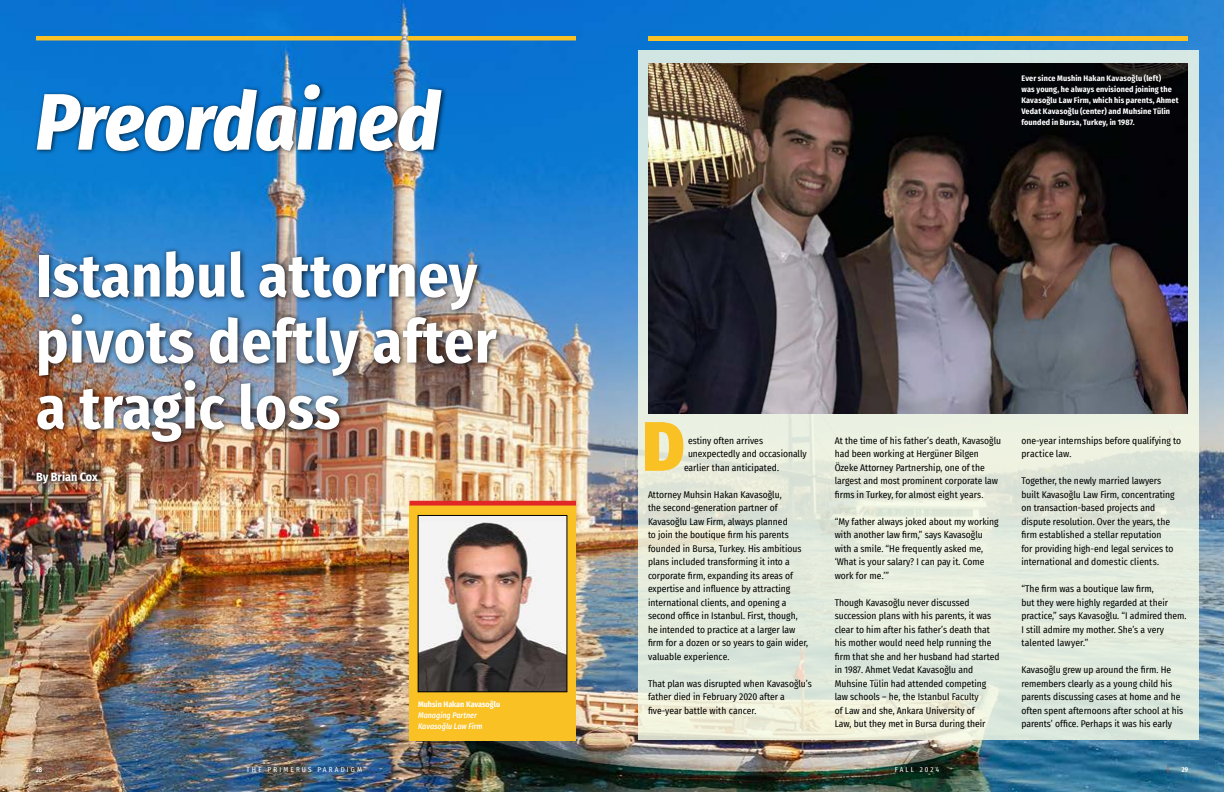
<style>
.page{position:relative;width:1224px;height:792px;background:#fff}
.page>*{position:absolute;margin:0;border:0;box-sizing:border-box;transform-origin:0 0}
.Main_Heading{font:italic 800 80px "Fira Sans Condensed";letter-spacing:-.005em;color:#fff}
.t1{font:900 70px "Fira Sans Condensed";color:#f9c124}
.Subheading{font:700 60px/66px "Fira Sans Condensed";letter-spacing:.01em;color:#fff}
.Author_Copy{font:700 12px "Fira Sans Condensed";color:#fff}
.Paradigm_Body_Copy{font:9.5px/13.5px "Fira Sans Condensed";color:#000}
.t2{font:700 8px/11px "Fira Sans Condensed";letter-spacing:.015em;color:#fff}
.t3{font:italic 500 8px "Fira Sans Condensed";color:#fff}
.t4{font:7px "Fira Sans Condensed";letter-spacing:.31em;color:#fff}
.t5{font:600 extra-condensed 7px "Fira Sans";color:#fff}
.t6{font:7px "Fira Sans Condensed";color:#ee3124}
.s1{font-family:"Fira Sans Condensed";font-weight:400;font-stretch:normal;color:#ee3124}
</style>
<div class="page">
<img style="left:0;top:0;width:1224px;height:792px">
<svg style="left:639px;top:50px;width:560px;height:690px;background:#e3ebdc"></svg>
<hr style="left:36px;top:36px;width:540px;height:4px;background:#f9c124">
<div style="left:34px;top:82px;width:414px;height:74px;background:#000;opacity:.75"></div>
<div style="left:32px;top:247px;width:471px;height:243px;background:#000;opacity:.75"></div>
<hr style="left:648px;top:36px;width:540px;height:4px;background:#f9c124">
<div style="left:410px;top:503px;width:166px;height:237px;background:#f9c124"></div>
<img style="left:420px;top:517px;width:145px;height:173px">
<div style="left:418px;top:515px;width:149px;height:177px;border:1px solid #000"></div>
<div style="left:410px;top:501px;width:166px;height:5px;background:#e02926"></div>
<img style="left:648px;top:63px;width:540px;height:351px">
<p class="Main_Heading" style="left:36px;top:53px;width:405px">Preordained</p>
<p class="Subheading" style="left:36px;top:239px;width:462px">Istanbul attorney pivots deftly after</p>
<p class="Subheading" style="left:36px;top:371px;width:306px">a tragic loss</p>
<p class="Author_Copy" style="left:36px;top:466px;width:63px">By Brian Cox</p>
<p class="t5" style="left:36px;top:763px;width:19px">28 <span class="s1">|</span></p>
<p class="t4" style="left:247px;top:764px;width:120px">THE PRIMERUS PARADIGM<sup>™</sup></p>
<p class="t2" style="left:418px;top:698px;width:84px">Muhsin Hakan Kavasoğlu</p>
<p class="t3" style="left:418px;top:709px;width:60px">Managing Partner</p>
<p class="t3" style="left:418px;top:720px;width:66px">Kavasoğlu Law Firm</p>
<p class="t2" style="left:1021px;top:72px;width:158px">Ever since Mushin Hakan Kavasoğlu (left)<br>was young, he always envisioned joining the Kavasoğlu Law Firm, which his parents, Ahmet Vedat Kavasoğlu (center) and Muhsine Tülin founded in Bursa, Turkey, in 1987.</p>
<p class="t1" style="left:643px;top:384px;width:44px">D</p>
<p class="Paradigm_Body_Copy" style="left:688px;top:433px;width:77px">estiny often arrives</p>
<p class="Paradigm_Body_Copy" style="left:688px;top:447px;width:120px">unexpectedly and occasionally</p>
<p class="Paradigm_Body_Copy" style="left:684px;top:460px;width:97px">earlier than anticipated.</p>
<p class="Paradigm_Body_Copy" style="left:648px;top:487px;width:162px">Attorney Muhsin Hakan Kavasoğlu,<br>the second-generation partner of Kavasoğlu Law Firm, always planned<br>to join the boutique firm his parents founded in Bursa, Turkey. His ambitious plans included transforming it into a corporate firm, expanding its areas of expertise and influence by attracting international clients, and opening a second office in Istanbul. First, though, he intended to practice at a larger law firm for a dozen or so years to gain wider, valuable experience.</p>
<p class="Paradigm_Body_Copy" style="left:648px;top:676px;width:165px">That plan was disrupted when Kavasoğlu’s father died in February 2020 after a five-year battle with cancer.</p>
<p class="Paradigm_Body_Copy" style="left:835px;top:433px;width:168px">At the time of his father’s death, Kavasoğlu had been working at Hergüner Bilgen Özeke Attorney Partnership, one of the largest and most prominent corporate law firms in Turkey, for almost eight years.</p>
<p class="Paradigm_Body_Copy" style="left:835px;top:514px;width:166px">“My father always joked about my working with another law firm,” says Kavasoğlu with a smile. “He frequently asked me, ‘What is your salary? I can pay it. Come work for me.’”</p>
<p class="Paradigm_Body_Copy" style="left:835px;top:595px;width:166px">Though Kavasoğlu never discussed succession plans with his parents, it was clear to him after his father’s death that his mother would need help running the firm that she and her husband had started in 1987. Ahmet Vedat Kavasoğlu and Muhsine Tülin had attended competing law schools – he, the Istanbul Faculty<br>of Law and she, Ankara University of<br>Law, but they met in Bursa during their</p>
<p class="Paradigm_Body_Copy" style="left:1022px;top:433px;width:161px">one-year internships before qualifying to practice law.</p>
<p class="Paradigm_Body_Copy" style="left:1022px;top:474px;width:155px">Together, the newly married lawyers built Kavasoğlu Law Firm, concentrating on transaction-based projects and dispute resolution. Over the years, the firm established a stellar reputation for providing high-end legal services to international and domestic clients.</p>
<p class="Paradigm_Body_Copy" style="left:1022px;top:582px;width:167px">“The firm was a boutique law firm,<br>but they were highly regarded at their practice,” says Kavasoğlu. “I admired them.<br>I still admire my mother. She’s a very talented lawyer.”</p>
<p class="Paradigm_Body_Copy" style="left:1021px;top:663px;width:163px">Kavasoğlu grew up around the firm. He remembers clearly as a young child his parents discussing cases at home and he often spent afternoons after school at his parents’ office. Perhaps it was his early</p>
<p class="t4" style="left:895px;top:764px;width:46px">FALL 2024</p>
<p class="t6" style="left:1167px;top:764px;width:4px">|</p>
<p class="t5" style="left:1182px;top:763px;width:8px">29</p>
</div>
